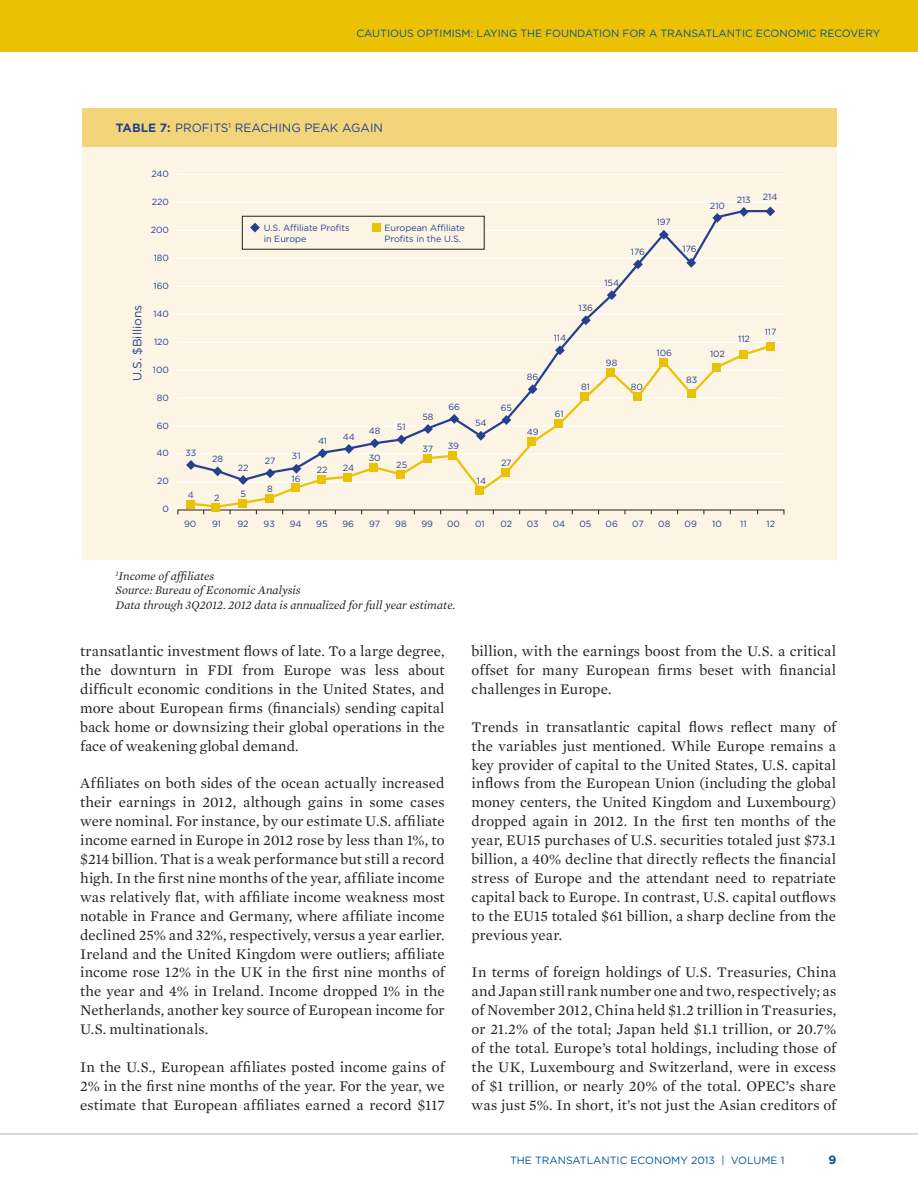
<style>
.page{position:relative;width:918px;height:1188px;background:#fff}
.page>*{position:absolute;margin:0;border:0;box-sizing:border-box;transform-origin:0 0}
.t1{font:15px/18.9px "Mercury Text G1";letter-spacing:.005em;color:#231f20;text-align:justify}
.t2{font:italic 12px/14.4px "Mercury Text G1";color:#231f20}
.t3{font:12px "Gotham";color:#25408f}
.t4{font:700 12px "Gotham";color:#25408f}
.t5{font:700 12px "Gotham";color:#005596}
.t6{font:10.5px "Gotham";color:#005596}
.t7{font:9px/10.8px "Gotham";color:#25408f}
.s1{font-weight:400}
</style>
<div class="page">
<div style="left:0;top:0;width:918px;height:52px;background:#ebc104"></div>
<hr style="left:0;top:1134px;width:918px;height:1px;background:#b1b4b6">
<div style="left:82px;top:108px;width:754px;height:452px;background:#fcf5e5"></div>
<div style="left:82px;top:108px;width:754px;height:38px;background:#f3d579"></div>
<hr style="left:177px;top:482px;width:606px;height:1px;background:#fff">
<hr style="left:177px;top:454px;width:606px;height:1px;background:#fff">
<hr style="left:177px;top:426px;width:606px;height:1px;background:#fff">
<hr style="left:177px;top:398px;width:606px;height:1px;background:#fff">
<hr style="left:177px;top:370px;width:606px;height:1px;background:#fff">
<hr style="left:177px;top:342px;width:606px;height:1px;background:#fff">
<hr style="left:177px;top:314px;width:606px;height:1px;background:#fff">
<hr style="left:177px;top:286px;width:606px;height:1px;background:#fff">
<hr style="left:177px;top:258px;width:606px;height:1px;background:#fff">
<hr style="left:177px;top:230px;width:606px;height:1px;background:#fff">
<hr style="left:177px;top:202px;width:606px;height:1px;background:#fff">
<hr style="left:177px;top:174px;width:606px;height:1px;background:#fff">
<div style="left:212px;top:503px;width:8px;height:9px;background:#ebc104"></div>
<div style="left:186px;top:500px;width:8px;height:8px;background:#ebc104"></div>
<svg style="left:241px;top:209px;width:530px;height:134px"></svg>
<svg style="left:188px;top:343px;width:585px;height:166px"></svg>
<svg style="left:765px;top:207px;width:10px;height:9px"></svg>
<div style="left:766px;top:342px;width:9px;height:9px;background:#ebc104"></div>
<p class="t6" style="left:357px;top:27px;width:525px">CAUTIOUS OPTIMISM: LAYING THE FOUNDATION FOR A TRANSATLANTIC ECONOMIC RECOVERY</p>
<p class="t4" style="left:116px;top:120px;width:76px">Table 7: <span class="s1">PROFITS</span></p>
<p class="t3" style="left:229px;top:120px;width:24px"><sup>1</sup> REACHING</p>
<p class="t3" style="left:304px;top:120px;width:56px">PEAK AGAIN</p>
<p class="t3" style="left:130px;top:381px;width:78px;rotate:-90deg">U.S. $BILLIONS</p>
<p class="t7" style="left:151px;top:169px;width:19px">240</p>
<p class="t7" style="left:152px;top:197px;width:19px">220</p>
<p class="t7" style="left:151px;top:225px;width:20px">200</p>
<p class="t7" style="left:154px;top:253px;width:17px">180</p>
<p class="t7" style="left:154px;top:280px;width:17px">160</p>
<p class="t7" style="left:153px;top:308px;width:17px">140</p>
<p class="t7" style="left:154px;top:336px;width:17px">120</p>
<p class="t7" style="left:153px;top:364px;width:18px">100</p>
<p class="t7" style="left:157px;top:392px;width:14px">80</p>
<p class="t7" style="left:157px;top:420px;width:14px">60</p>
<p class="t7" style="left:157px;top:448px;width:14px">40</p>
<p class="t7" style="left:157px;top:476px;width:13px">20</p>
<p class="t7" style="left:163px;top:504px;width:8px">0</p>
<p class="t7" style="left:264px;top:222px;width:87px">U.S. AFFILIATE PROFITS<br>IN EUROPE</p>
<p class="t7" style="left:385px;top:222px;width:82px">EUROPEAN AFFILIATE<br>PROFITS IN THE U.S.</p>
<p class="t7" style="left:527px;top:371px;width:13px">86</p>
<p class="t7" style="left:448px;top:401px;width:13px">66</p>
<p class="t7" style="left:501px;top:402px;width:13px">65</p>
<p class="t7" style="left:185px;top:447px;width:13px">33</p>
<p class="t7" style="left:212px;top:453px;width:13px">28</p>
<p class="t7" style="left:238px;top:462px;width:12px">22</p>
<p class="t7" style="left:265px;top:455px;width:12px">27</p>
<p class="t7" style="left:292px;top:451px;width:10px">31</p>
<p class="t7" style="left:318px;top:435px;width:11px">41</p>
<p class="t7" style="left:343px;top:431px;width:14px">44</p>
<p class="t7" style="left:369px;top:425px;width:13px">48</p>
<p class="t7" style="left:397px;top:422px;width:10px">51</p>
<p class="t7" style="left:422px;top:411px;width:13px">58</p>
<p class="t7" style="left:423px;top:444px;width:12px">37</p>
<p class="t7" style="left:448px;top:440px;width:13px">39</p>
<p class="t7" style="left:475px;top:418px;width:13px">54</p>
<p class="t7" style="left:527px;top:426px;width:13px">49</p>
<p class="t7" style="left:317px;top:464px;width:12px">22</p>
<p class="t7" style="left:343px;top:462px;width:13px">24</p>
<p class="t7" style="left:369px;top:453px;width:13px">30</p>
<p class="t7" style="left:396px;top:459px;width:12px">25</p>
<p class="t7" style="left:501px;top:458px;width:12px">27</p>
<p class="t7" style="left:188px;top:489px;width:8px">4</p>
<p class="t7" style="left:214px;top:492px;width:7px">2</p>
<p class="t7" style="left:240px;top:488px;width:7px">5</p>
<p class="t7" style="left:267px;top:483px;width:7px">8</p>
<p class="t7" style="left:291px;top:473px;width:11px">16</p>
<p class="t7" style="left:477px;top:475px;width:11px">14</p>
<p class="t7" style="left:554px;top:332px;width:14px">114</p>
<p class="t7" style="left:555px;top:408px;width:10px">61</p>
<p class="t7" style="left:579px;top:302px;width:16px">136</p>
<p class="t7" style="left:604px;top:277px;width:16px">154</p>
<p class="t7" style="left:631px;top:246px;width:16px">176</p>
<p class="t7" style="left:657px;top:217px;width:16px">197</p>
<p class="t7" style="left:683px;top:244px;width:16px">176</p>
<p class="t7" style="left:581px;top:381px;width:10px">81</p>
<p class="t7" style="left:606px;top:357px;width:13px">98</p>
<p class="t7" style="left:631px;top:381px;width:14px">80</p>
<p class="t7" style="left:656px;top:347px;width:17px">106</p>
<p class="t7" style="left:686px;top:374px;width:13px">83</p>
<p class="t7" style="left:710px;top:201px;width:17px">210</p>
<p class="t7" style="left:737px;top:194px;width:16px">213</p>
<p class="t7" style="left:763px;top:192px;width:16px">214</p>
<p class="t7" style="left:710px;top:348px;width:16px">102</p>
<p class="t7" style="left:738px;top:333px;width:13px">112</p>
<p class="t7" style="left:765px;top:326px;width:13px">117</p>
<p class="t7" style="left:184px;top:519px;width:14px">90</p>
<p class="t7" style="left:212px;top:519px;width:11px">91</p>
<p class="t7" style="left:237px;top:519px;width:13px">92</p>
<p class="t7" style="left:264px;top:519px;width:13px">93</p>
<p class="t7" style="left:290px;top:519px;width:13px">94</p>
<p class="t7" style="left:316px;top:519px;width:13px">95</p>
<p class="t7" style="left:342px;top:519px;width:13px">96</p>
<p class="t7" style="left:369px;top:519px;width:12px">97</p>
<p class="t7" style="left:395px;top:519px;width:13px">98</p>
<p class="t7" style="left:421px;top:519px;width:13px">99</p>
<p class="t7" style="left:447px;top:519px;width:14px">00</p>
<p class="t7" style="left:475px;top:519px;width:11px">01</p>
<p class="t7" style="left:500px;top:519px;width:13px">02</p>
<p class="t7" style="left:527px;top:519px;width:13px">03</p>
<p class="t7" style="left:553px;top:519px;width:14px">04</p>
<p class="t7" style="left:579px;top:519px;width:13px">05</p>
<p class="t7" style="left:606px;top:519px;width:14px">06</p>
<p class="t7" style="left:632px;top:519px;width:13px">07</p>
<p class="t7" style="left:658px;top:519px;width:14px">08</p>
<p class="t7" style="left:685px;top:519px;width:14px">09</p>
<p class="t7" style="left:712px;top:519px;width:11px">10</p>
<p class="t7" style="left:740px;top:519px;width:8px">11</p>
<p class="t7" style="left:766px;top:519px;width:10px">12</p>
<p class="t2" style="left:116px;top:568px;width:341px"><sup>1</sup>Income of affiliates<br>Source: Bureau of Economic Analysis<br>Data through 3Q2012. 2012 data is annualized for full year estimate.</p>
<p class="t1" style="left:80px;top:641px;width:366px">transatlantic investment flows of late. To a large degree, the downturn in FDI from Europe was less about difficult economic conditions in the United States, and more about European firms (financials) sending capital back home or downsizing their global operations in the face of weakening global demand.</p>
<p class="t1" style="left:80px;top:774px;width:366px">Affiliates on both sides of the ocean actually increased their earnings in 2012, although gains in some cases were nominal. For instance, by our estimate U.S. affiliate income earned in Europe in 2012 rose by less than 1%, to $214 billion. That is a weak performance but still a record high. In the first nine months of the year, affiliate income was relatively flat, with affiliate income weakness most notable in France and Germany, where affiliate income declined 25% and 32%, respectively, versus a year earlier.<br>Ireland and the United Kingdom were outliers; affiliate income rose 12% in the UK in the first nine months of the year and 4% in Ireland. Income dropped 1% in the Netherlands, another key source of European income for U.S. multinationals.</p>
<p class="t1" style="left:80px;top:1057px;width:366px">In the U.S., European affiliates posted income gains of 2% in the first nine months of the year. For the year, we estimate that European affiliates earned a record $117</p>
<p class="t1" style="left:472px;top:641px;width:366px">billion, with the earnings boost from the U.S. a critical offset for many European firms beset with financial challenges in Europe.</p>
<p class="t1" style="left:472px;top:717px;width:366px">Trends in transatlantic capital flows reflect many of the variables just mentioned. While Europe remains a key provider of capital to the United States, U.S. capital inflows from the European Union (including the global money centers, the United Kingdom and Luxembourg) dropped again in 2012. In the first ten months of the year, EU15 purchases of U.S. securities totaled just $73.1 billion, a 40% decline that directly reflects the financial stress of Europe and the attendant need to repatriate capital back to Europe. In contrast, U.S. capital outflows to the EU15 totaled $61 billion, a sharp decline from the previous year.</p>
<p class="t1" style="left:472px;top:963px;width:366px">In terms of foreign holdings of U.S. Treasuries, China and Japan still rank number one and two, respectively; as of November 2012, China held $1.2 trillion in Treasuries, or 21.2% of the total; Japan held $1.1 trillion, or 20.7% of the total. Europe’s total holdings, including those of the UK, Luxembourg and Switzerland, were in excess of $1 trillion, or nearly 20% of the total. OPEC’s share was just 5%. In short, it’s not just the Asian creditors of</p>
<p class="t6" style="left:510px;top:1154px;width:276px">THE TRANSATLANTIC ECONOMY 2013 | VOLUME 1</p>
<p class="t5" style="left:829px;top:1153px;width:9px">9</p>
</div>
